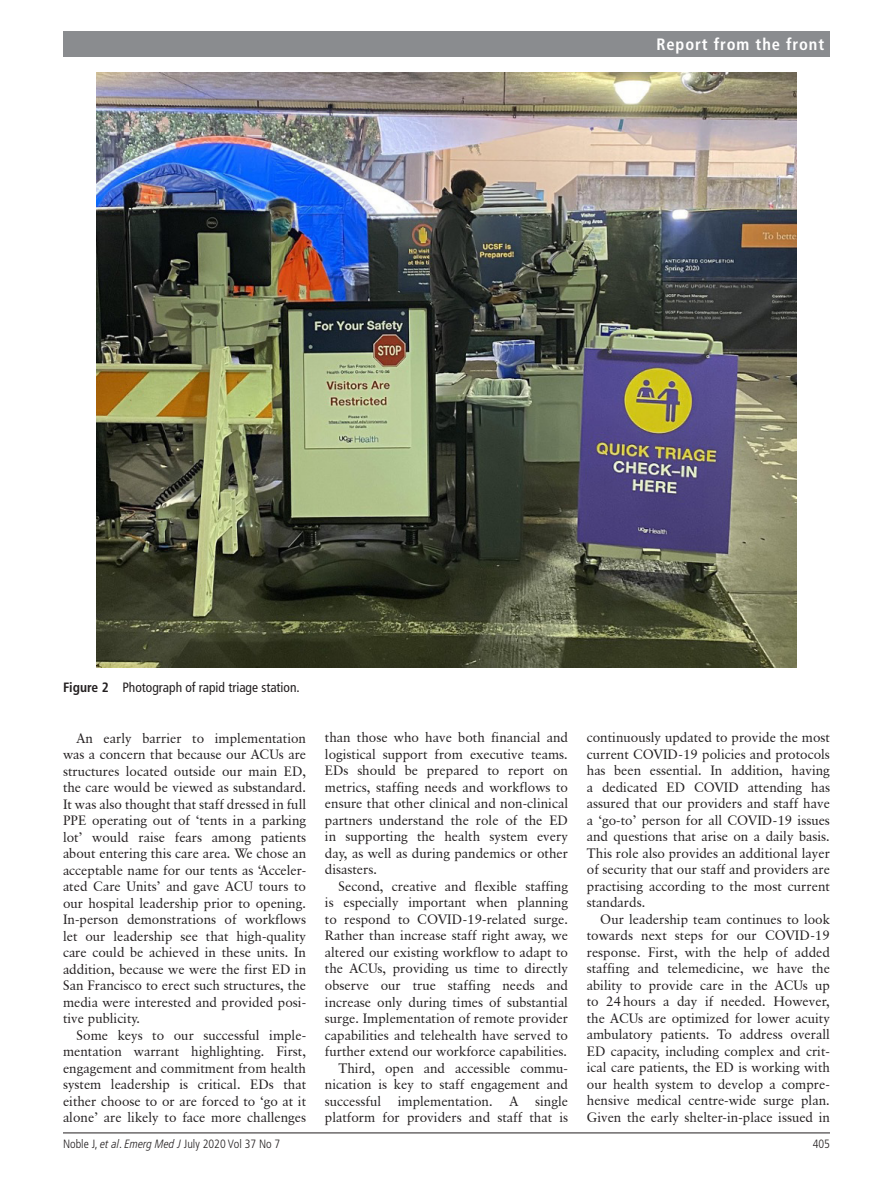
<style>
.page{position:relative;width:893px;height:1191px;background:#fff}
.page>*{position:absolute;margin:0;border:0;box-sizing:border-box;transform-origin:0 0}
.t1{font:700 condensed 16.5px "Frutiger LT Pro";letter-spacing:.055em;color:#fff}
.t2{font:13.5px/16.5px "Classical Garamond BT";color:#231f20;text-align:justify}
.t3{font:condensed 13.5px "Frutiger LT Pro";color:#231f20}
.t4{font:300 condensed 12px "Frutiger LT Pro";color:#231f20}
.s1{font-weight:700}
.s2{font-style:italic}
</style>
<div class="page">
<hr style="left:63px;top:1132px;width:767px;height:1px;background:#231f20">
<div style="left:63px;top:31px;width:767px;height:25px;background:#8a8c8f"></div>
<img style="left:96px;top:72px;width:701px;height:596px">
<p class="t1" style="left:656px;top:34px;width:169px">Report from the front</p>
<p class="t3" style="left:63px;top:679px;width:238px"><span class="s1">Figure 2</span> Photograph of rapid triage station.</p>
<p class="t2" style="left:63px;top:729px;width:245px;text-indent:14px">An early barrier to implementation was a concern that because our ACUs are structures located outside our main ED, the care would be viewed as substandard.<br>It was also thought that staff dressed in full PPE operating out of ‘tents in a parking lot’ would raise fears among patients about entering this care area. We chose an acceptable name for our tents as ‘Acceler&shy;ated Care Units’ and gave ACU tours to our hospital leadership prior to opening.<br>In-person demonstrations of workflows let our leadership see that high-quality care could be achieved in these units. In addition, because we were the first ED in San Francisco to erect such structures, the media were interested and provided posi&shy;tive publicity.</p>
<p class="t2" style="left:63px;top:1026px;width:245px;text-indent:14px">Some keys to our successful imple&shy;mentation warrant highlighting. First, engagement and commitment from health system leadership is critical. EDs that either choose to or are forced to ‘go at it alone’ are likely to face more challenges</p>
<p class="t2" style="left:325px;top:729px;width:245px">than those who have both financial and logistical support from executive teams.<br>EDs should be prepared to report on metrics, staffing needs and workflows to ensure that other clinical and non-clinical partners understand the role of the ED in supporting the health system every day, as well as during pandemics or other disasters.</p>
<p class="t2" style="left:325px;top:877px;width:245px;text-align:right">Second, creative and flexible staffing<br>is especially important when planning to respond to COVID-19-related surge.<br>Rather than increase staff right away, we altered our existing workflow to adapt to the ACUs, providing us time to directly observe our true staffing needs and increase only during times of substantial surge. Implementation of remote provider capabilities and telehealth have served to further extend our workforce capabilities.<br>Third, open and accessible commu&shy;nication is key to staff engagement and successful implementation. A single platform for providers and staff that is</p>
<p class="t2" style="left:587px;top:729px;width:245px">continuously updated to provide the most current COVID-19 policies and protocols has been essential. In addition, having a dedicated ED COVID attending has assured that our providers and staff have a ‘go-to’ person for all COVID-19 issues and questions that arise on a daily basis.<br>This role also provides an additional layer of security that our staff and providers are practising according to the most current standards.</p>
<p class="t2" style="left:587px;top:910px;width:245px;text-indent:14px">Our leadership team continues to look towards next steps for our COVID-19 response. First, with the help of added staffing and telemedicine, we have the ability to provide care in the ACUs up to 24hours a day if needed. However, the ACUs are optimized for lower acuity ambulatory patients. To address overall ED capacity, including complex and crit&shy;ical care patients, the ED is working with our health system to develop a compre&shy;hensive medical centre-wide surge plan.<br>Given the early shelter-in-place issued in</p>
<p class="t4" style="left:63px;top:1136px;width:219px">Noble J, <span class="s2">et al</span>. <span class="s2">Emerg Med J</span> July 2020 Vol 37 No 7</p>
<p class="t4" style="left:813px;top:1136px;width:19px">405</p>
</div>
